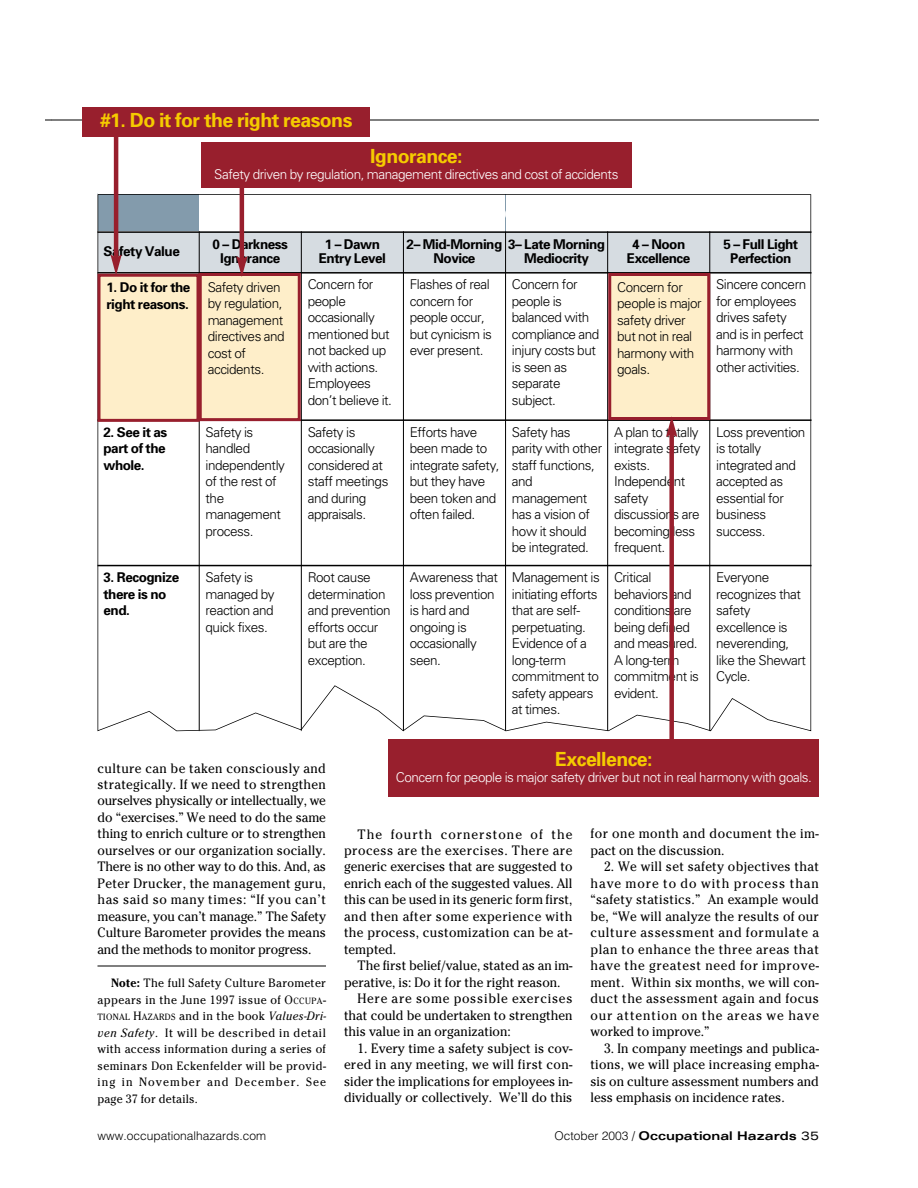
<style>
.page{position:relative;width:918px;height:1188px;background:#fff}
.page>*{position:absolute;margin:0;border:0;box-sizing:border-box;transform-origin:0 0}
.t1{font:700 19.5px "Univers";letter-spacing:-.03em;color:#f5cb00}
.t2{font:300 13.5px/16.5px "Univers";letter-spacing:-.035em;color:#000}
.t3{font:13.5px/16.5px "Cheltenham";color:#000;text-align:justify;scale:.95 1}
.t4{font:700 13.5px/16.5px "Univers";letter-spacing:-.035em;color:#000;text-align:center}
.t5{font:300 13.5px "Univers";letter-spacing:-.035em;color:#fff}
.t6{font:13.5px/16.5px "Cheltenham";letter-spacing:.04em;color:#000;scale:.95 1}
.t7{font:13.5px "Cheltenham";letter-spacing:.055em;color:#000;scale:.95 1}
.t8{font:12px/16.5px "Cheltenham";letter-spacing:.095em;color:#000;text-align:justify;scale:.95 1}
.t9{font:700 expanded 12px "Univers";color:#000}
.t10{font:300 12px "Helvetica";color:#000}
.s1{font-weight:700}
.s2{font-size:9px}
.s3{font-style:italic}
.s4{font-family:"Helvetica";font-weight:300;font-stretch:normal}
.s5{font-weight:400}
</style>
<div class="page">
<hr style="left:51px;top:120px;width:768px;height:1px;background:#000">
<hr style="left:98px;top:231px;width:714px;height:2px;background:#000">
<hr style="left:98px;top:272px;width:714px;height:2px;background:#000">
<hr style="left:98px;top:419px;width:714px;height:2px;background:#000">
<hr style="left:98px;top:565px;width:714px;height:1px;background:#000">
<svg style="left:98px;top:194px;width:713px;height:537px"></svg>
<div style="left:99px;top:275px;width:99px;height:145px;background:#feeec9"></div>
<div style="left:98px;top:274px;width:102px;height:148px;border:3px solid #981f2d"></div>
<div style="left:200px;top:274px;width:99px;height:146px;background:#feeec9"></div>
<div style="left:199px;top:273px;width:102px;height:148px;border:3px solid #981f2d"></div>
<div style="left:82px;top:107px;width:288px;height:29px;background:#981f2d"></div>
<hr style="left:114px;top:135px;width:4px;height:124px;background:#981f2d">
<svg style="left:110px;top:255px;width:12px;height:20px"></svg>
<hr style="left:240px;top:181px;width:4px;height:79px;background:#981f2d">
<svg style="left:236px;top:256px;width:11px;height:21px"></svg>
<div style="left:201px;top:142px;width:431px;height:46px;background:#981f2d"></div>
<div style="left:389px;top:740px;width:430px;height:57px;background:#981f2d"></div>
<div style="left:610px;top:274px;width:99px;height:144px;background:#feeec9"></div>
<div style="left:608px;top:273px;width:102px;height:147px;border:3px solid #981f2d"></div>
<div style="left:669px;top:433px;width:5px;height:312px;background:#981f2d"></div>
<svg style="left:666px;top:416px;width:11px;height:21px"></svg>
<hr style="left:98px;top:966px;width:228px;height:1px;background:#000">
<h1 class="t1" style="left:100px;top:113px;width:254px">#1. Do it for the right reasons</h1>
<h1 class="t1" style="left:370px;top:149px;width:94px">Ignorance:</h1>
<p class="t5" style="left:214px;top:170px;width:406px">Safety driven by regulation, management directives and cost of accidents</p>
<p class="t4" style="left:104px;top:244px;width:78px">Safety Value</p>
<p class="t4" style="left:213px;top:239px;width:77px;line-height:13.5px">0 – Darkness<br>Ignorance</p>
<p class="t4" style="left:319px;top:239px;width:69px;line-height:13.5px">1 – Dawn<br>Entry Level</p>
<p class="t4" style="left:433px;top:239px;width:173px;line-height:13.5px;text-align:left;text-indent:-27px">2– Mid-Morning 3– Late Morning<br>Novice</p>
<p class="t4" style="left:524px;top:251px;width:66px">Mediocrity</p>
<p class="t4" style="left:627px;top:239px;width:65px;line-height:13.5px">4 – Noon<br>Excellence</p>
<p class="t4" style="left:723px;top:239px;width:76px;line-height:13.5px">5 – Full Light<br>Perfection</p>
<p class="t4" style="left:104px;top:277px;width:85px;text-align:left">1. Do it for the right reasons.</p>
<p class="t2" style="left:206px;top:277px;width:91px">Safety driven by regulation, management directives and cost of accidents.</p>
<p class="t2" style="left:308px;top:277px;width:86px">Concern for people occasionally mentioned but not backed up with actions.<br>Employees don’t believe it.</p>
<p class="t2" style="left:410px;top:277px;width:84px">Flashes of real concern for people occur, but cynicism is ever present.</p>
<p class="t2" style="left:512px;top:277px;width:89px">Concern for people is balanced with compliance and injury costs but is seen as separate subject.</p>
<p class="t2" style="left:614px;top:277px;width:91px">Concern for people is major safety driver but not in real harmony with goals.</p>
<p class="t2" style="left:716px;top:277px;width:92px">Sincere concern for employees drives safety and is in perfect harmony with other activities.</p>
<p class="t4" style="left:104px;top:425px;width:65px;text-align:justify">2. See it as part of the whole.</p>
<p class="t2" style="left:206px;top:425px;width:81px">Safety is handled independently of the rest of the management process.</p>
<p class="t2" style="left:308px;top:425px;width:82px">Safety is occasionally considered at staff meetings and during appraisals.</p>
<p class="t2" style="left:410px;top:425px;width:91px">Efforts have been made to integrate safety, but they have been token and often failed.</p>
<p class="t2" style="left:512px;top:425px;width:92px">Safety has parity with other staff functions, and management has a vision of how it should be integrated.</p>
<p class="t2" style="left:614px;top:425px;width:88px">A plan to totally integrate safety exists.<br>Independent safety discussions are becoming less frequent.</p>
<p class="t2" style="left:716px;top:425px;width:91px">Loss prevention is totally integrated and accepted as essential for business success.</p>
<p class="t4" style="left:104px;top:570px;width:77px;text-align:left">3. Recognize there is no end.</p>
<p class="t2" style="left:206px;top:570px;width:71px">Safety is managed by reaction and quick fixes.</p>
<p class="t2" style="left:308px;top:570px;width:85px">Root cause determination and prevention efforts occur but are the exception.</p>
<p class="t2" style="left:410px;top:570px;width:90px">Awareness that loss prevention is hard and ongoing is occasionally seen.</p>
<p class="t2" style="left:512px;top:570px;width:89px">Management is initiating efforts that are self&shy;perpetuating.<br>Evidence of a long-term commitment to safety appears at times.</p>
<p class="t2" style="left:614px;top:570px;width:86px">Critical behaviors and conditions are being defined and measured.<br>A long-term commitment is evident.</p>
<p class="t2" style="left:716px;top:570px;width:91px">Everyone recognizes that safety excellence is neverending, like the Shewart<br>Cycle.</p>
<p class="t4" style="left:106px;top:281px;width:85px;text-align:left">1. Do it for the right reasons.</p>
<p class="t2" style="left:208px;top:280px;width:79px">Safety driven by regulation, management directives and cost of accidents.</p>
<p class="t2" style="left:617px;top:280px;width:86px">Concern for people is major safety driver but not in real harmony with goals.</p>
<p class="t3" style="left:98px;top:761px;width:242px">culture can be taken consciously and strategically. If we need to strengthen ourselves physically or intellectually, we do “exercises.” We need to do the same thing to enrich culture or to strengthen ourselves or our organization socially.<br>There is no other way to do this. And, as Peter Drucker, the management guru, has said so many times: “If you can’t measure, you can’t manage.” The Safety Culture Barometer provides the means and the methods to monitor progress.</p>
<p class="t8" style="left:97px;top:976px;width:242px;text-indent:14px"><span class="s1">Note:</span> The full Safety Culture Barometer appears in the June 1997 issue of O<span class="s2">CCUPA</span>-<span class="s2">TIONAL</span> H<span class="s2">AZARDS</span> and in the book <span class="s3">Values-Dri&shy;ven Safety</span>. It will be described in detail with access information during a series of seminars Don Eckenfelder will be provid&shy;ing in November and December. See page 37 for details.</p>
<h1 class="t1" style="left:555px;top:752px;width:99px">Excellence:</h1>
<p class="t5" style="left:396px;top:773px;width:418px">Concern for people is major safety driver but not in real harmony with goals.</p>
<p class="t3" style="left:344px;top:827px;width:242px;text-indent:13px">The fourth cornerstone of the process are the exercises. There are generic exercises that are suggested to enrich each of the suggested values. All this can be used in its generic form first, and then after some experience with the process, customization can be at&shy;tempted.</p>
<p class="t3" style="left:357px;top:959px;width:228px">The first belief/value, stated as an im-</p>
<p class="t3" style="left:344px;top:975px;width:230px">perative, is: Do it for the right reason.</p>
<p class="t7" style="left:357px;top:994px;width:228px">Here are some possible exercises</p>
<p class="t3" style="left:344px;top:1008px;width:242px">that could be undertaken to strengthen</p>
<p class="t3" style="left:344px;top:1025px;width:177px">this value in an organization:</p>
<p class="t3" style="left:344px;top:1041px;width:242px;text-indent:13px">1. Every time a safety subject is cov&shy;ered in any meeting, we will first con&shy;sider the implications for employees in&shy;dividually or collectively. We’ll do this</p>
<p class="t6" style="left:591px;top:827px;width:242px">for one month and document the im&shy;pact on the discussion.</p>
<p class="t3" style="left:591px;top:860px;width:242px;text-indent:13px">2. We will set safety objectives that have more to do with process than “safety statistics.” An example would be, “We will analyze the results of our culture assessment and formulate a plan to enhance the three areas that have the greatest need for improve&shy;ment. Within six months, we will con&shy;duct the assessment again and focus our attention on the areas we have worked to improve.”</p>
<p class="t3" style="left:591px;top:1041px;width:242px;text-indent:13px">3. In company meetings and publica&shy;tions, we will place increasing empha&shy;sis on culture assessment numbers and less emphasis on incidence rates.</p>
<p class="t10" style="left:98px;top:1131px;width:170px">www.occupationalhazards.com</p>
<p class="t9" style="left:555px;top:1131px;width:266px"><span class="s4">October 2003 /</span> Occupational Hazards <span class="s5">35</span></p>
</div>
